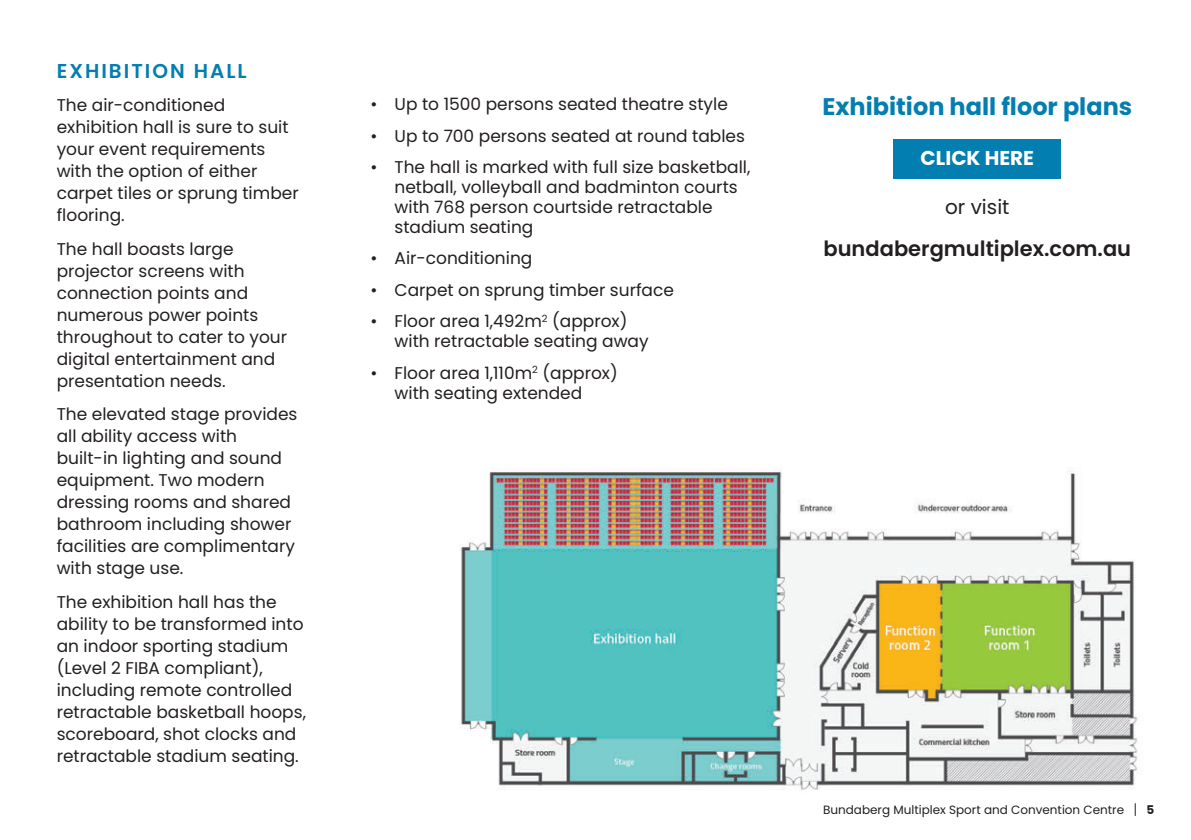
<style>
.page{position:relative;width:1191px;height:840px;background:#fff}
.page>*{position:absolute;margin:0;border:0;box-sizing:border-box;transform-origin:0 0}
.t1{font:700 24px "Poppins";color:#037eb0}
.t2{font:600 21px "Poppins";color:#231f20}
.t3{font:600 20px "Poppins";letter-spacing:.1em;color:#037eb0}
.t4{font:700 20px "Poppins";color:#fff}
.t5{font:20px "Poppins";color:#231f20}
.t6{font:17px/22px "Poppins";color:#231f20}
.t7{font:12px "Poppins";color:#231f20}
.t8{font:700 12px "Poppins";color:#231f20}
</style>
<div class="page">
<img style="left:460px;top:470px;width:678px;height:320px">
<div style="left:893px;top:139px;width:167px;height:40px;background:#037eb0"></div>
<svg style="left:1134px;top:803px;width:1px;height:12px"></svg>
<p class="t3" style="left:57px;top:59px;width:191px">EXHIBITION HALL</p>
<p class="t6" style="left:57px;top:94px;width:243px">The air-conditioned exhibition hall is sure to suit your event requirements with the option of either carpet tiles or sprung timber flooring.</p>
<p class="t6" style="left:57px;top:237px;width:232px">The hall boasts large projector screens with connection points and numerous power points throughout to cater to your digital entertainment and presentation needs.</p>
<p class="t6" style="left:57px;top:403px;width:242px">The elevated stage provides all ability access with built-in lighting and sound equipment. Two modern dressing rooms and shared bathroom including shower facilities are complimentary with stage use.</p>
<p class="t6" style="left:57px;top:590px;width:251px">The exhibition hall has the ability to be transformed into an indoor sporting stadium (Level 2 FIBA compliant), including remote controlled retractable basketball hoops, scoreboard, shot clocks and retractable stadium seating.</p>
<p class="t6" style="left:370px;top:93px;width:359px">• Up to 1500 persons seated theatre style</p>
<p class="t6" style="left:370px;top:125px;width:376px">• Up to 700 persons seated at round tables</p>
<p class="t6" style="left:394px;top:157px;width:357px;line-height:20px;text-indent:-24px">• The hall is marked with full size basketball, netball, volleyball and badminton courts with 768 person courtside retractable stadium seating</p>
<p class="t6" style="left:370px;top:247px;width:163px">• Air-conditioning</p>
<p class="t6" style="left:370px;top:279px;width:305px">• Carpet on sprung timber surface</p>
<p class="t6" style="left:394px;top:311px;width:256px;line-height:20px;text-indent:-24px">• Floor area 1,492m<sup>2</sup> (approx) with retractable seating away</p>
<p class="t6" style="left:394px;top:362px;width:225px;line-height:20px;text-indent:-24px">• Floor area 1,110m<sup>2</sup> (approx) with seating extended</p>
<h1 class="t1" style="left:822px;top:92px;width:311px">Exhibition hall floor plans</h1>
<p class="t4" style="left:920px;top:146px;width:115px">CLICK HERE</p>
<p class="t5" style="left:945px;top:195px;width:66px">or visit</p>
<p class="t2" style="left:823px;top:236px;width:309px">bundabergmultiplex.com.au</p>
<p class="t7" style="left:823px;top:802px;width:303px">Bundaberg Multiplex Sport and Convention Centre</p>
<p class="t8" style="left:1146px;top:802px;width:9px">5</p>
</div>
